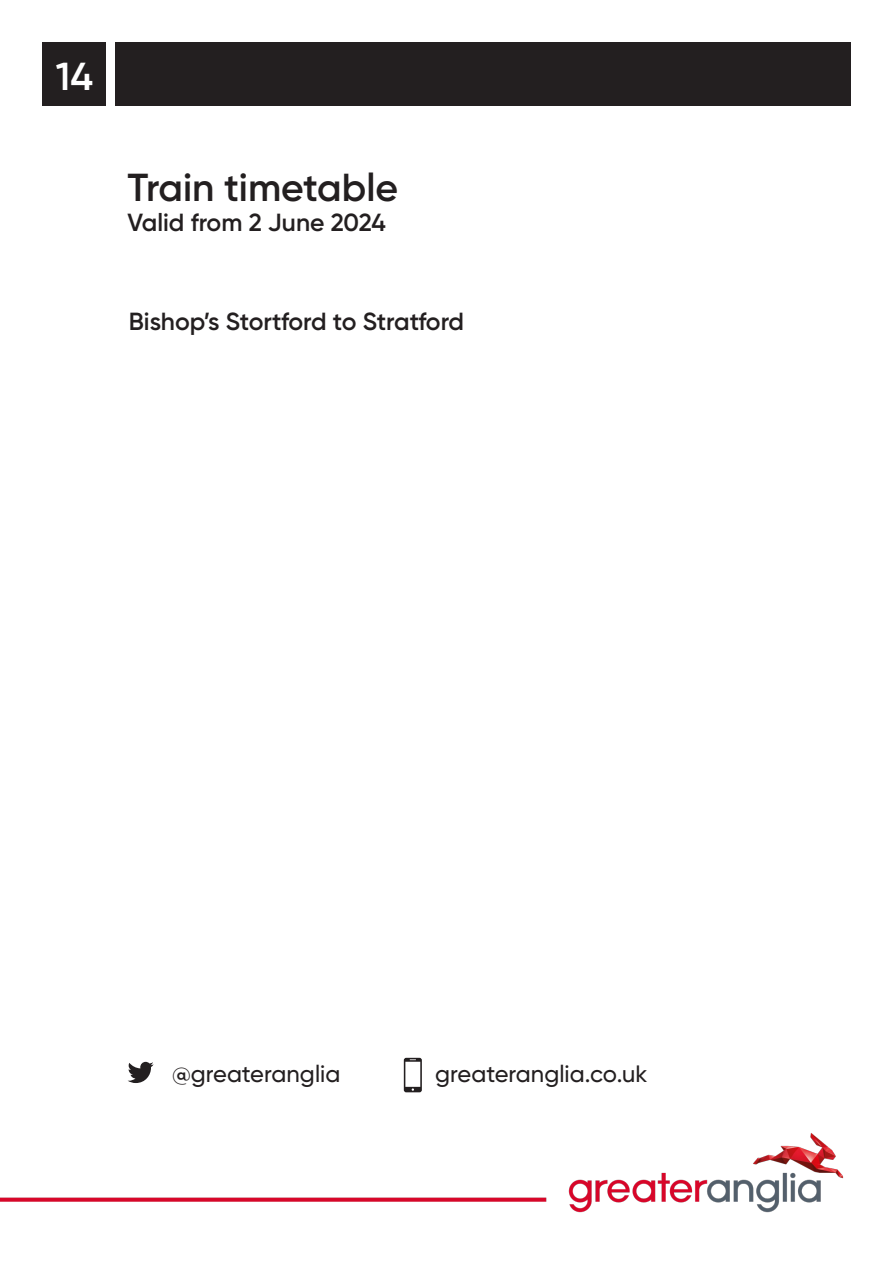
<style>
.page{position:relative;width:893px;height:1263px;background:#fff}
.page>*{position:absolute;margin:0;border:0;box-sizing:border-box;transform-origin:0 0}
.t1{font:600 39px "Gilroy";color:#231f20}
.t2{font:600 39px "Gilroy";color:#fff}
.t3{font:600 24.75px "Gilroy";letter-spacing:-.005em;color:#231f20}
.t4{font:500 23.7px "Gilroy";color:#231f20}
</style>
<div class="page">
<svg style="left:128px;top:1062px;width:26px;height:21px"></svg>
<svg style="left:404px;top:1058px;width:18px;height:34px"></svg>
<div style="left:115px;top:43px;width:735px;height:63px;background:#231f20"></div>
<div style="left:43px;top:43px;width:63px;height:63px;background:#231f20"></div>
<img style="left:0;top:1133px;width:844px;height:80px">
<p class="t2" style="left:56px;top:52px;width:39px">14</p>
<p class="t1" style="left:128px;top:163px;width:272px">Train timetable</p>
<p class="t3" style="left:128px;top:207px;width:260px">Valid from 2 June 2024</p>
<p class="t3" style="left:129px;top:306px;width:337px">Bishop’s Stortford to Stratford</p>
<p class="t4" style="left:172px;top:1059px;width:170px">@greateranglia</p>
<p class="t4" style="left:435px;top:1059px;width:214px">greateranglia.co.uk</p>
</div>
